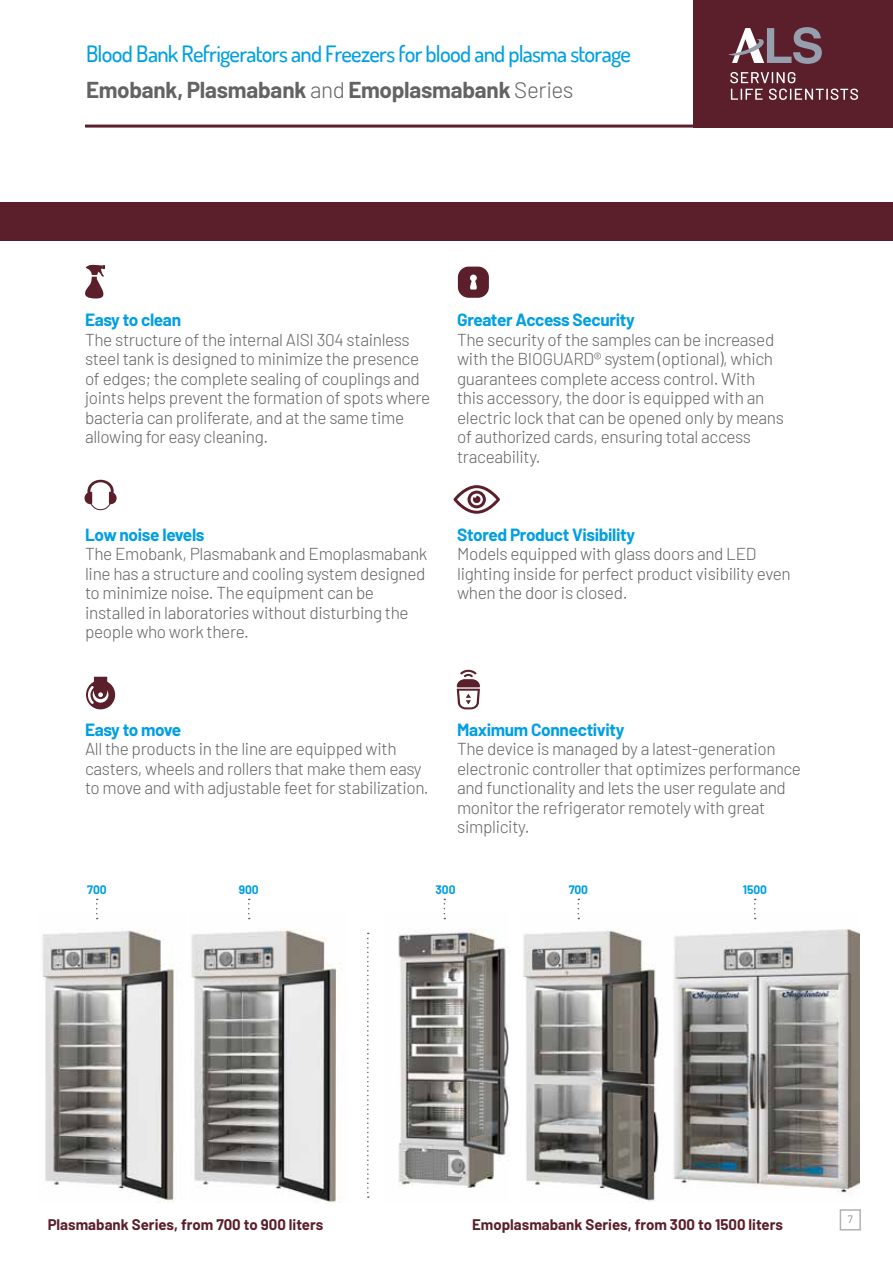
<style>
.page{position:relative;width:893px;height:1263px;background:#fff}
.page>*{position:absolute;margin:0;border:0;box-sizing:border-box;transform-origin:0 0}
.t1{font:500 22.5px "Dosis";letter-spacing:-.035em;color:#009fe3}
.t2{font:700 22.5px "Barlow";letter-spacing:-.01em;color:#646363}
.t3{font:300 17.25px/19.5px "Barlow";letter-spacing:-.02em;color:#646363}
.t4{font:700 17.25px "Barlow";letter-spacing:-.02em;color:#009fe3}
.t5{font:700 15px "Barlow";color:#5a1f2a}
.t6{font:700 12px "Barlow";letter-spacing:-.01em;color:#009fe3}
.t7{font:300 10.5px "Barlow";color:#646363}
.s1{font-weight:300}
</style>
<div class="page">
<div style="left:840px;top:1209px;width:21px;height:21px;border:2px solid #b3b2b2"></div>
<div style="left:86px;top:680px;width:29px;height:29px;background:#5a1f2a;border-radius:50%"></div>
<svg style="left:88px;top:677px;width:19px;height:27px"></svg>
<svg style="left:457px;top:670px;width:23px;height:39px"></svg>
<svg style="left:85px;top:264px;width:21px;height:34px"></svg>
<svg style="left:85px;top:480px;width:32px;height:30px"></svg>
<div style="left:0;top:203px;width:893px;height:38px;background:#5a1f2a"></div>
<svg style="left:453px;top:485px;width:47px;height:29px"></svg>
<img style="left:191px;top:918px;width:151px;height:284px">
<img style="left:42px;top:918px;width:133px;height:284px">
<svg style="left:96px;top:899px;width:2px;height:20px"></svg>
<svg style="left:248px;top:899px;width:2px;height:20px"></svg>
<img style="left:398px;top:913px;width:112px;height:275px">
<img style="left:522px;top:913px;width:137px;height:288px">
<svg style="left:444px;top:899px;width:1px;height:20px"></svg>
<svg style="left:578px;top:899px;width:1px;height:20px"></svg>
<div style="left:458px;top:267px;width:31px;height:31px;background:#5a1f2a;border-radius:11px"></div>
<svg style="left:470px;top:275px;width:7px;height:15px"></svg>
<img style="left:673px;top:918px;width:186px;height:276px">
<svg style="left:754px;top:899px;width:2px;height:20px"></svg>
<svg style="left:367px;top:933px;width:2px;height:265px"></svg>
<div style="left:693px;top:0;width:200px;height:128px;background:#5a1f2a"></div>
<hr style="left:85px;top:125px;width:808px;height:3px;background:#5a1f2a">
<svg style="left:728px;top:27px;width:94px;height:37px"></svg>
<svg style="left:730px;top:72px;width:65px;height:11px"></svg>
<svg style="left:731px;top:89px;width:32px;height:11px"></svg>
<svg style="left:769px;top:89px;width:89px;height:11px"></svg>
<h1 class="t1" style="left:86px;top:39px;width:546px">Blood Bank Refrigerators and Freezers for blood and plasma storage</h1>
<h1 class="t2" style="left:86px;top:73px;width:489px">Emobank, Plasmabank <span class="s1">and</span> Emoplasmabank <span class="s1">Series</span></h1>
<p class="t4" style="left:85px;top:307px;width:98px">Easy to clean</p>
<p class="t3" style="left:85px;top:329px;width:347px">The structure of the internal AISI 304 stainless steel tank is designed to minimize the presence of edges; the complete sealing of couplings and joints helps prevent the formation of spots where bacteria can proliferate, and at the same time allowing for easy cleaning.</p>
<p class="t4" style="left:85px;top:522px;width:121px">Low noise levels</p>
<p class="t3" style="left:85px;top:543px;width:344px">The Emobank, Plasmabank and Emoplasmabank line has a structure and cooling system designed to minimize noise. The equipment can be installed in laboratories without disturbing the people who work there.</p>
<p class="t4" style="left:457px;top:307px;width:179px">Greater Access Security</p>
<p class="t3" style="left:457px;top:328px;width:328px">The security of the samples can be increased with the BIOGUARD® system (optional), which guarantees complete access control. With this accessory, the door is equipped with an electric lock that can be opened only by means of authorized cards, ensuring total access traceability.</p>
<p class="t4" style="left:457px;top:522px;width:179px">Stored Product Visibility</p>
<p class="t3" style="left:457px;top:543px;width:335px">Models equipped with glass doors and LED lighting inside for perfect product visibility even when the door is closed.</p>
<p class="t4" style="left:85px;top:717px;width:98px">Easy to move</p>
<p class="t3" style="left:85px;top:738px;width:345px">All the products in the line are equipped with casters, wheels and rollers that make them easy to move and with adjustable feet for stabilization.</p>
<p class="t4" style="left:457px;top:717px;width:169px">Maximum Connectivity</p>
<p class="t3" style="left:457px;top:738px;width:345px">The device is managed by a latest-generation electronic controller that optimizes performance and functionality and lets the user regulate and monitor the refrigerator remotely with great simplicity.</p>
<p class="t6" style="left:87px;top:881px;width:21px">700</p>
<p class="t6" style="left:239px;top:881px;width:21px">900</p>
<p class="t6" style="left:436px;top:881px;width:21px">300</p>
<p class="t6" style="left:569px;top:881px;width:21px">700</p>
<p class="t6" style="left:743px;top:881px;width:26px">1500</p>
<p class="t5" style="left:48px;top:1213px;width:277px">Plasmabank Series, from 700 to 900 liters</p>
<p class="t5" style="left:472px;top:1213px;width:312px">Emoplasmabank Series, from 300 to 1500 liters</p>
<p class="t7" style="left:848px;top:1212px;width:6px">7</p>
</div>
